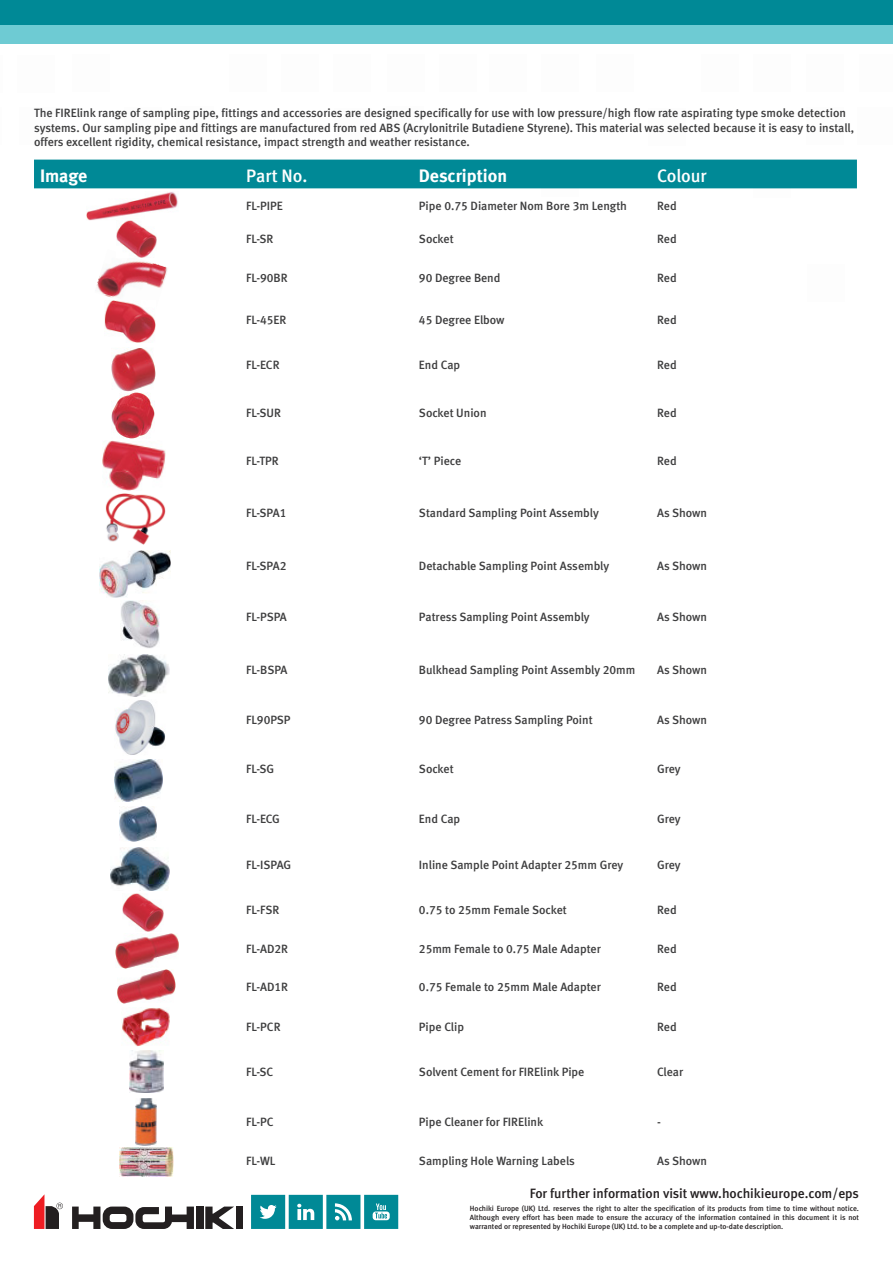
<style>
.page{position:relative;width:893px;height:1263px;background:#fff}
.page>*{position:absolute;margin:0;border:0;box-sizing:border-box;transform-origin:0 0}
.t1{font:18px "Meta Bold CE Lf";color:#fff}
.t2{font:18px "Meta Medium CELF";color:#fff}
.t3{font:13.5px "Meta Medium CELF";color:#231f20}
.t4{font:12px/14.4px "Meta Medium CELF";color:#3e3e3f}
.t5{font:7.5px/9px "Meta Medium CELF";color:#231f20;text-align:justify}
</style>
<div class="page">
<svg style="left:753px;top:188px;width:37px;height:1px"></svg>
<hr style="left:0;top:108px;width:2px;height:37px;background:#040503">
<hr style="left:0;top:56px;width:3px;height:37px;background:#040503">
<svg style="left:541px;top:188px;width:37px;height:1px"></svg>
<div style="left:0;top:25px;width:893px;height:18px;background:#6ecbd3"></div>
<div style="left:0;top:0;width:893px;height:25px;background:#008996"></div>
<svg style="left:251px;top:1195px;width:147px;height:34px;background:#2f9ea9"></svg>
<svg style="left:34px;top:1194px;width:29px;height:35px"></svg>
<svg style="left:72px;top:1206px;width:122px;height:23px"></svg>
<div style="left:196px;top:1206px;width:7px;height:23px;background:#231f20"></div>
<svg style="left:205px;top:1206px;width:29px;height:23px"></svg>
<div style="left:236px;top:1206px;width:7px;height:23px;background:#231f20"></div>
<div style="left:34px;top:160px;width:823px;height:28px;background:#008996"></div>
<img style="left:86px;top:192px;width:92px;height:29px">
<img style="left:96px;top:261px;width:72px;height:37px">
<img style="left:104px;top:300px;width:51px;height:43px">
<img style="left:111px;top:348px;width:44px;height:90px">
<img style="left:103px;top:440px;width:62px;height:50px">
<img style="left:105px;top:494px;width:61px;height:51px">
<img style="left:100px;top:551px;width:71px;height:46px">
<img style="left:120px;top:600px;width:39px;height:48px">
<img style="left:108px;top:654px;width:62px;height:42px">
<img style="left:115px;top:700px;width:50px;height:55px">
<img style="left:114px;top:760px;width:48px;height:42px">
<img style="left:119px;top:806px;width:37px;height:35px">
<img style="left:111px;top:848px;width:58px;height:42px">
<img style="left:123px;top:894px;width:41px;height:37px">
<img style="left:116px;top:220px;width:41px;height:38px">
<img style="left:116px;top:933px;width:62px;height:36px">
<img style="left:118px;top:970px;width:58px;height:34px">
<img style="left:121px;top:1008px;width:49px;height:38px">
<img style="left:130px;top:1050px;width:33px;height:42px">
<img style="left:136px;top:1099px;width:21px;height:46px">
<img style="left:120px;top:1148px;width:54px;height:28px">
<p class="t4" style="left:34px;top:106px;width:822px">The FIRElink range of sampling pipe, fittings and accessories are designed specifically for use with low pressure/high flow rate aspirating type smoke detection systems. Our sampling pipe and fittings are manufactured from red ABS (Acrylonitrile Butadiene Styrene). This material was selected because it is easy to install, offers excellent rigidity, chemical resistance, impact strength and weather resistance.</p>
<p class="t1" style="left:40px;top:165px;width:49px">Image</p>
<p class="t2" style="left:246px;top:165px;width:63px">Part No.</p>
<p class="t1" style="left:419px;top:165px;width:90px">Description</p>
<p class="t2" style="left:657px;top:165px;width:51px">Colour</p>
<p class="t4" style="left:246px;top:199px;width:38px">FL-PIPE</p>
<p class="t4" style="left:419px;top:199px;width:210px">Pipe 0.75 Diameter Nom Bore 3m Length</p>
<p class="t4" style="left:657px;top:199px;width:21px">Red</p>
<p class="t4" style="left:246px;top:232px;width:29px">FL-SR</p>
<p class="t4" style="left:419px;top:232px;width:36px">Socket</p>
<p class="t4" style="left:657px;top:232px;width:21px">Red</p>
<p class="t4" style="left:246px;top:270px;width:43px">FL-90BR</p>
<p class="t4" style="left:419px;top:270px;width:83px">90 Degree Bend</p>
<p class="t4" style="left:657px;top:270px;width:21px">Red</p>
<p class="t4" style="left:246px;top:313px;width:42px">FL-45ER</p>
<p class="t4" style="left:419px;top:313px;width:87px">45 Degree Elbow</p>
<p class="t4" style="left:657px;top:313px;width:21px">Red</p>
<p class="t4" style="left:246px;top:358px;width:35px">FL-ECR</p>
<p class="t4" style="left:419px;top:358px;width:43px">End Cap</p>
<p class="t4" style="left:657px;top:358px;width:21px">Red</p>
<p class="t4" style="left:246px;top:405px;width:36px">FL-SUR</p>
<p class="t4" style="left:419px;top:405px;width:69px">Socket Union</p>
<p class="t4" style="left:657px;top:405px;width:21px">Red</p>
<p class="t4" style="left:246px;top:454px;width:34px">FL-TPR</p>
<p class="t4" style="left:419px;top:454px;width:44px">‘T’ Piece</p>
<p class="t4" style="left:657px;top:454px;width:21px">Red</p>
<p class="t4" style="left:246px;top:506px;width:42px">FL-SPA1</p>
<p class="t4" style="left:419px;top:506px;width:181px">Standard Sampling Point Assembly</p>
<p class="t4" style="left:657px;top:506px;width:52px">As Shown</p>
<p class="t4" style="left:246px;top:559px;width:42px">FL-SPA2</p>
<p class="t4" style="left:419px;top:559px;width:192px">Detachable Sampling Point Assembly</p>
<p class="t4" style="left:657px;top:559px;width:52px">As Shown</p>
<p class="t4" style="left:246px;top:610px;width:42px">FL-PSPA</p>
<p class="t4" style="left:419px;top:610px;width:172px">Patress Sampling Point Assembly</p>
<p class="t4" style="left:657px;top:610px;width:52px">As Shown</p>
<p class="t4" style="left:246px;top:663px;width:43px">FL-BSPA</p>
<p class="t4" style="left:419px;top:663px;width:218px">Bulkhead Sampling Point Assembly 20mm</p>
<p class="t4" style="left:657px;top:663px;width:52px">As Shown</p>
<p class="t4" style="left:246px;top:712px;width:46px">FL90PSP</p>
<p class="t4" style="left:419px;top:712px;width:175px">90 Degree Patress Sampling Point</p>
<p class="t4" style="left:657px;top:712px;width:52px">As Shown</p>
<p class="t4" style="left:246px;top:762px;width:30px">FL-SG</p>
<p class="t4" style="left:419px;top:762px;width:36px">Socket</p>
<p class="t4" style="left:657px;top:762px;width:25px">Grey</p>
<p class="t4" style="left:246px;top:812px;width:35px">FL-ECG</p>
<p class="t4" style="left:419px;top:812px;width:43px">End Cap</p>
<p class="t4" style="left:657px;top:812px;width:25px">Grey</p>
<p class="t4" style="left:246px;top:857px;width:47px">FL-ISPAG</p>
<p class="t4" style="left:419px;top:857px;width:206px">Inline Sample Point Adapter 25mm Grey</p>
<p class="t4" style="left:657px;top:857px;width:25px">Grey</p>
<p class="t4" style="left:246px;top:903px;width:35px">FL-FSR</p>
<p class="t4" style="left:419px;top:903px;width:149px">0.75 to 25mm Female Socket</p>
<p class="t4" style="left:657px;top:903px;width:21px">Red</p>
<p class="t4" style="left:246px;top:941px;width:43px">FL-AD2R</p>
<p class="t4" style="left:419px;top:941px;width:183px">25mm Female to 0.75 Male Adapter</p>
<p class="t4" style="left:657px;top:941px;width:21px">Red</p>
<p class="t4" style="left:246px;top:979px;width:43px">FL-AD1R</p>
<p class="t4" style="left:419px;top:979px;width:183px">0.75 Female to 25mm Male Adapter</p>
<p class="t4" style="left:657px;top:979px;width:21px">Red</p>
<p class="t4" style="left:246px;top:1020px;width:36px">FL-PCR</p>
<p class="t4" style="left:419px;top:1020px;width:47px">Pipe Clip</p>
<p class="t4" style="left:657px;top:1020px;width:21px">Red</p>
<p class="t4" style="left:246px;top:1065px;width:29px">FL-SC</p>
<p class="t4" style="left:419px;top:1065px;width:167px">Solvent Cement for FIRElink Pipe</p>
<p class="t4" style="left:657px;top:1065px;width:28px">Clear</p>
<p class="t4" style="left:246px;top:1114px;width:29px">FL-PC</p>
<p class="t4" style="left:419px;top:1114px;width:126px">Pipe Cleaner for FIRElink</p>
<p class="t4" style="left:657px;top:1114px;width:5px">-</p>
<p class="t4" style="left:246px;top:1154px;width:31px">FL-WL</p>
<p class="t4" style="left:419px;top:1154px;width:157px">Sampling Hole Warning Labels</p>
<p class="t4" style="left:657px;top:1154px;width:52px">As Shown</p>
<p class="t3" style="left:530px;top:1185px;width:331px">For further information visit www.hochikieurope.com/eps</p>
<p class="t5" style="left:470px;top:1204px;width:391px">Hochiki Europe (UK) Ltd. reserves the right to alter the specification of its products from time to time without notice.<br>Although every effort has been made to ensure the accuracy of the information contained in this document it is not warranted or represented by Hochiki Europe (UK) Ltd. to be a complete and up-to-date description.</p>
</div>
